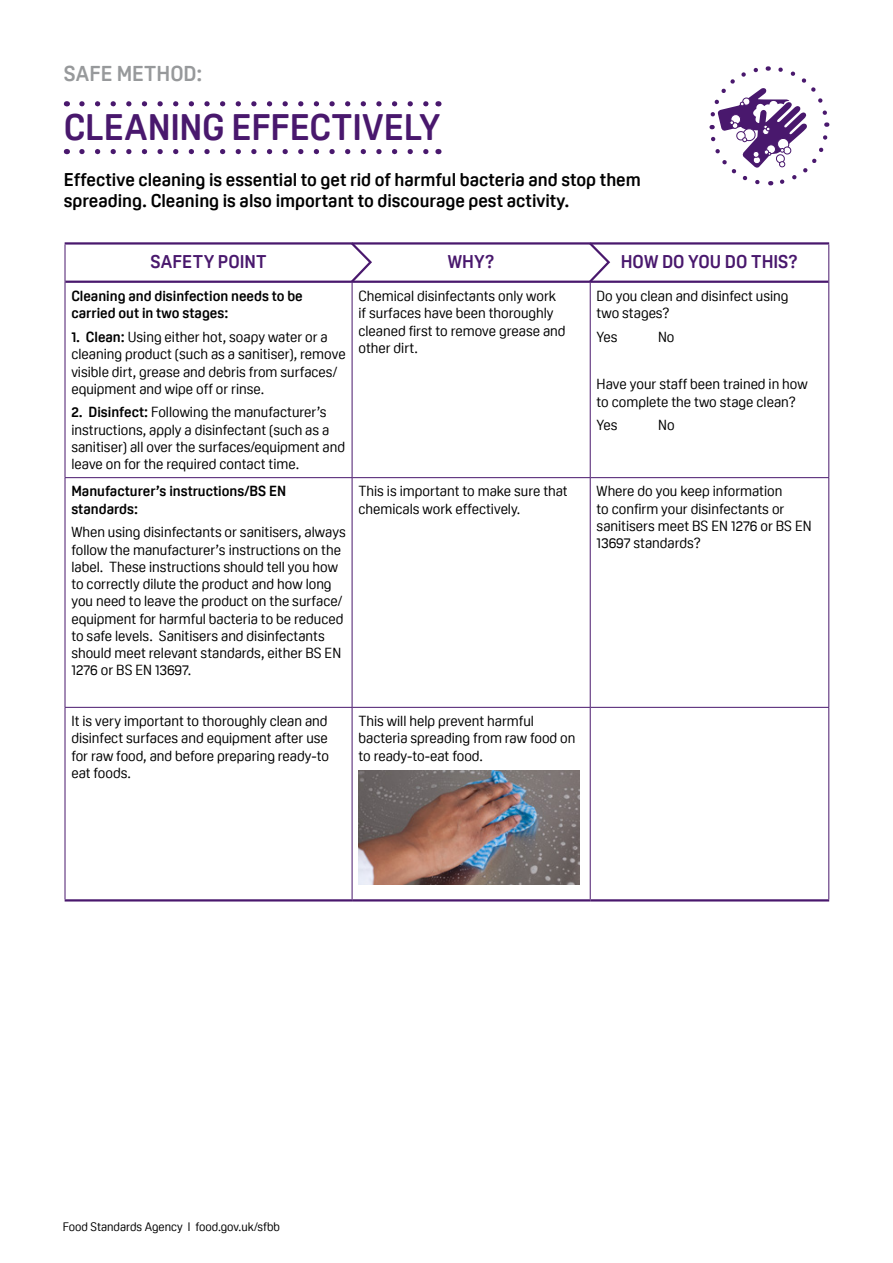
<style>
.page{position:relative;width:893px;height:1263px;background:#fff}
.page>*{position:absolute;margin:0;border:0;box-sizing:border-box;transform-origin:0 0}
.Heading_2{font:700 36px "Oscine";letter-spacing:-.005em;color:#49186d}
.Heading_1{font:700 21px "Oscine";color:#97999b}
.t1{font:700 18px/21.6px "Oscine";color:#000}
.Paragraph_Style_4{font:700 18px "Oscine";color:#49186d}
.Body_Copy{font:14.25px/17.2px "Oscine";color:#000}
.Body_Copy-2{font:700 14.25px/17.2px "Oscine";color:#000}
.t2{font:12px "Oscine";color:#000}
.s1{font-weight:700}
</style>
<div class="page">
<svg style="left:82px;top:101px;width:347px;height:5px"></svg>
<svg style="left:82px;top:149px;width:347px;height:5px"></svg>
<hr style="left:828px;top:245px;width:1px;height:37px;background:#49186d">
<hr style="left:828px;top:282px;width:1px;height:195px;background:#49186d">
<hr style="left:828px;top:478px;width:1px;height:229px;background:#49186d">
<hr style="left:590px;top:708px;width:1px;height:191px;background:#49186d">
<hr style="left:590px;top:899px;width:239px;height:2px;background:#49186d">
<hr style="left:828px;top:708px;width:1px;height:191px;background:#49186d">
<hr style="left:352px;top:708px;width:1px;height:191px;background:#49186d">
<hr style="left:65px;top:282px;width:1px;height:195px;background:#49186d">
<hr style="left:65px;top:478px;width:1px;height:229px;background:#49186d">
<hr style="left:65px;top:707px;width:287px;height:1px;background:#49186d">
<hr style="left:352px;top:283px;width:1px;height:194px;background:#49186d">
<hr style="left:590px;top:283px;width:1px;height:194px;background:#49186d">
<hr style="left:352px;top:478px;width:1px;height:229px;background:#49186d">
<hr style="left:590px;top:478px;width:1px;height:229px;background:#49186d">
<hr style="left:65px;top:708px;width:1px;height:191px;background:#49186d">
<hr style="left:352px;top:707px;width:238px;height:1px;background:#49186d">
<hr style="left:590px;top:707px;width:239px;height:1px;background:#49186d">
<hr style="left:65px;top:899px;width:287px;height:2px;background:#49186d">
<hr style="left:352px;top:899px;width:238px;height:2px;background:#49186d">
<hr style="left:65px;top:242px;width:287px;height:3px;background:#49186d">
<hr style="left:352px;top:242px;width:238px;height:3px;background:#49186d">
<hr style="left:590px;top:242px;width:239px;height:3px;background:#49186d">
<hr style="left:65px;top:281px;width:287px;height:2px;background:#49186d">
<hr style="left:352px;top:281px;width:238px;height:2px;background:#49186d">
<hr style="left:590px;top:281px;width:238px;height:2px;background:#49186d">
<hr style="left:65px;top:245px;width:1px;height:37px;background:#49186d">
<hr style="left:65px;top:477px;width:287px;height:1px;background:#49186d">
<hr style="left:352px;top:477px;width:238px;height:1px;background:#49186d">
<hr style="left:590px;top:477px;width:239px;height:1px;background:#49186d">
<img style="left:358px;top:770px;width:221px;height:114px">
<svg style="left:348px;top:242px;width:26px;height:43px"></svg>
<svg style="left:587px;top:242px;width:25px;height:43px"></svg>
<svg style="left:709px;top:66px;width:121px;height:120px"></svg>
<h1 class="Heading_1" style="left:64px;top:62px;width:140px">SAFE METHOD:</h1>
<h2 class="Heading_2" style="left:64px;top:107px;width:378px">CLEANING EFFECTIVELY</h2>
<p class="t1" style="left:64px;top:169px;width:579px">Effective cleaning is essential to get rid of harmful bacteria and stop them spreading. Cleaning is also important to discourage pest activity.</p>
<p class="Paragraph_Style_4" style="left:151px;top:251px;width:117px">SAFETY POINT</p>
<p class="Paragraph_Style_4" style="left:448px;top:251px;width:48px">WHY?</p>
<p class="Paragraph_Style_4" style="left:621px;top:251px;width:179px">HOW DO YOU DO THIS?</p>
<p class="Body_Copy-2" style="left:71px;top:287px;width:233px">Cleaning and disinfection needs to be carried out in two stages:</p>
<p class="Body_Copy" style="left:71px;top:328px;width:276px"><span class="s1">1. Clean:</span> Using either hot, soapy water or a cleaning product (such as a sanitiser), remove visible dirt, grease and debris from surfaces/ equipment and wipe off or rinse.</p>
<p class="Body_Copy" style="left:71px;top:404px;width:275px"><span class="s1">2. Disinfect:</span> Following the manufacturer’s instructions, apply a disinfectant (such as a sanitiser) all over the surfaces/equipment and leave on for the required contact time.</p>
<p class="Body_Copy" style="left:358px;top:288px;width:209px">Chemical disinfectants only work if surfaces have been thoroughly cleaned first to remove grease and other dirt.</p>
<p class="Body_Copy" style="left:597px;top:288px;width:193px">Do you clean and disinfect using two stages?</p>
<p class="Body_Copy" style="left:597px;top:328px;width:23px">Yes</p>
<p class="Body_Copy" style="left:658px;top:328px;width:18px">No</p>
<p class="Body_Copy" style="left:597px;top:376px;width:213px">Have your staff been trained in how to complete the two stage clean?</p>
<p class="Body_Copy" style="left:597px;top:417px;width:23px">Yes</p>
<p class="Body_Copy" style="left:658px;top:417px;width:18px">No</p>
<p class="Body_Copy-2" style="left:71px;top:483px;width:216px">Manufacturer’s instructions/BS EN standards:</p>
<p class="Body_Copy" style="left:71px;top:524px;width:276px">When using disinfectants or sanitisers, always follow the manufacturer’s instructions on the label. These instructions should tell you how to correctly dilute the product and how long you need to leave the product on the surface/ equipment for harmful bacteria to be reduced to safe levels. Sanitisers and disinfectants should meet relevant standards, either BS EN 1276 or BS EN 13697.</p>
<p class="Body_Copy" style="left:358px;top:483px;width:211px">This is important to make sure that chemicals work effectively.</p>
<p class="Body_Copy" style="left:597px;top:483px;width:217px">Where do you keep information<br>to confirm your disinfectants or sanitisers meet BS EN 1276 or BS EN<br>13697 standards?</p>
<p class="Body_Copy" style="left:71px;top:712px;width:259px;text-align:justify">It is very important to thoroughly clean and disinfect surfaces and equipment after use for raw food, and before preparing ready-to eat foods.</p>
<p class="Body_Copy" style="left:358px;top:712px;width:218px">This will help prevent harmful bacteria spreading from raw food on to ready-to-eat food.</p>
<p class="t2" style="left:63px;top:1219px;width:219px">Food Standards Agency l food.gov.uk/sfbb</p>
</div>
